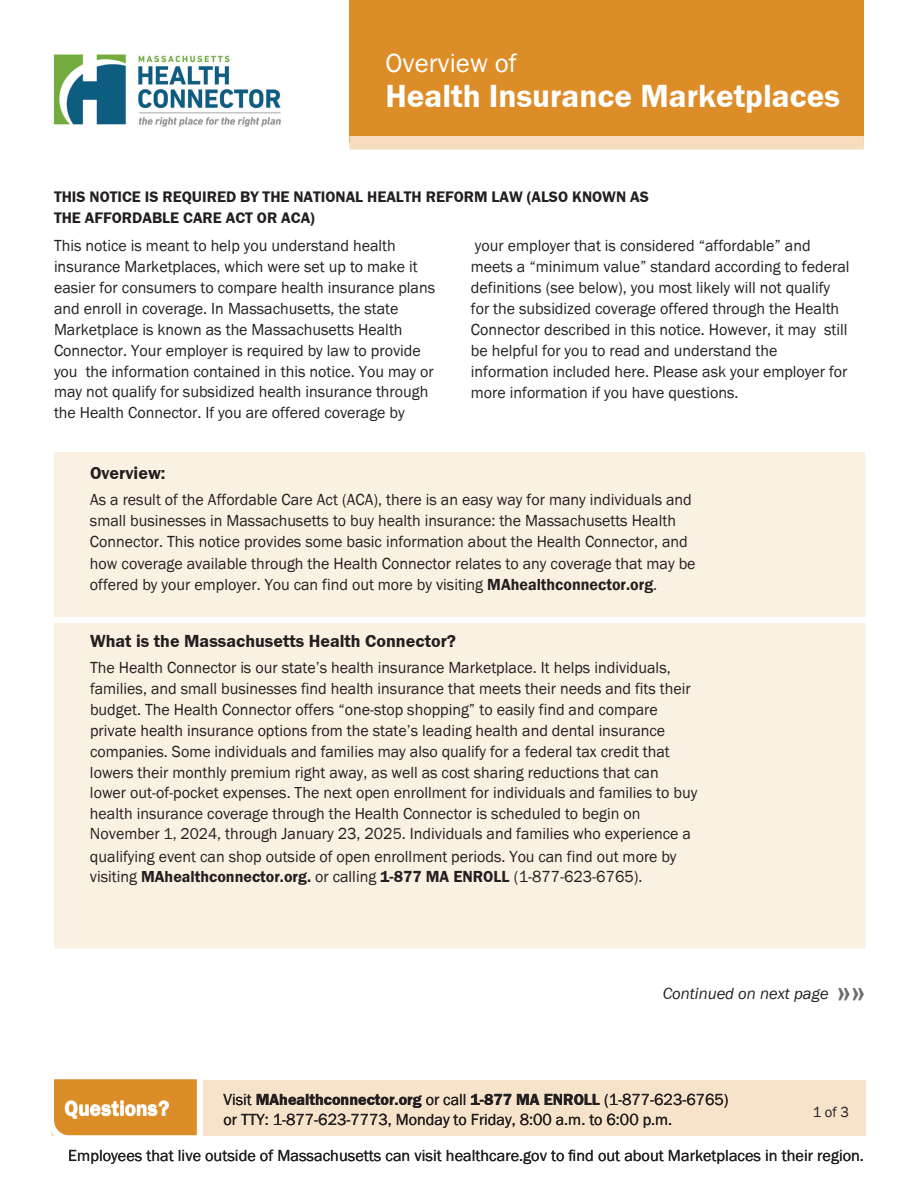
<style>
.page{position:relative;width:918px;height:1188px;background:#fff}
.page>*{position:absolute;margin:0;border:0;box-sizing:border-box;transform-origin:0 0}
.t1{font:42px "Franklin Gothic URW Dem";color:#6c6d70}
.t2{font:33px "Franklin Gothic URW Dem";color:#fff}
.t3{font:27px "Franklin Gothic URW Boo";color:#fff}
.t4{font:600 21px "Franklin Gothic";color:#fff}
.t5{font:18px "Franklin Gothic URW Dem";color:#231f20}
.t6{font:16.5px/20.9px "Franklin Gothic URW Boo";color:#231f20}
.t7{font:16.5px "Franklin Gothic URW Dem";color:#231f20}
.t8{font:16.5px "Franklin Gothic URW Boo Ita";color:#231f20}
.t9{font:15.75px/21px "Franklin Gothic URW Dem";color:#231f20}
.t10{font:15px "Franklin Gothic URW Boo";color:#231f20}
.s1{font-family:"Franklin Gothic";font-weight:600}
.s2{font-size:16.2px}
.s3{font-family:"Franklin Gothic URW Dem"}
.s4{font-family:"Franklin Gothic URW Boo"}
</style>
<div class="page">
<div style="left:350px;top:0;width:514px;height:143px;background:#dd8d27"></div>
<div style="left:350px;top:136px;width:514px;height:13px;background:#f6ddbe"></div>
<div style="left:51px;top:1080px;width:814px;height:55px;background:#f7e3ca"></div>
<svg style="left:51px;top:1079px;width:155px;height:57px;background:#e0973b"></svg>
<img style="left:53px;top:54px;width:228px;height:73px">
<div style="left:54px;top:452px;width:811px;height:497px;background:#fbf1e3"></div>
<div style="left:54px;top:617px;width:811px;height:6px;background:#fff"></div>
<h1 class="t3" style="left:386px;top:46px;width:133px">Overview of</h1>
<h1 class="t2" style="left:386px;top:75px;width:456px">Health Insurance Marketplaces</h1>
<h2 class="t9" style="left:54px;top:186px;width:596px">THIS NOTICE IS REQUIRED BY THE NATIONAL HEALTH REFORM LAW (ALSO KNOWN AS<br>THE AFFORDABLE CARE ACT OR ACA)</h2>
<p class="t6" style="left:54px;top:235px;width:383px">This notice is meant to help you understand health insurance Marketplaces, which were set up to make it easier for consumers to compare health insurance plans and enroll in coverage. In Massachusetts, the state Marketplace is known as the Massachusetts Health Connector. Your employer is required by law to provide you the information contained in this notice. You may or may not qualify for subsidized health insurance through the Health Connector. If you are offered coverage by</p>
<p class="t6" style="left:471px;top:235px;width:380px">your employer that is considered “affordable” and meets a “minimum value” standard according to federal definitions (see below), you most likely will not qualify for the subsidized coverage offered through the Health Connector described in this notice. However, it may still be helpful for you to read and understand the information included here. Please ask your employer for more information if you have questions.</p>
<p class="t5" style="left:90px;top:462px;width:77px">Overview:</p>
<p class="t6" style="left:90px;top:488px;width:607px;line-height:21.3px">As a result of the Affordable Care Act (ACA), there is an easy way for many individuals and small businesses in Massachusetts to buy health insurance: the Massachusetts Health Connector. This notice provides some basic information about the Health Connector, and how coverage available through the Health Connector relates to any coverage that may be offered by your employer. You can find out more by visiting <span class="s1">MAhealthconnector.org</span>.</p>
<p class="t5" style="left:90px;top:630px;width:368px">What is the Massachusetts Health Connector?</p>
<p class="t6" style="left:90px;top:656px;width:609px">The Health Connector is our state’s health insurance Marketplace. It helps individuals, families, and small businesses find health insurance that meets their needs and fits their budget. The Health Connector offers “one-stop shopping” to easily find and compare private health insurance options from the state’s leading health and dental insurance companies. Some individuals and families may also qualify for a federal tax credit that lowers their monthly premium right away, as well as cost sharing reductions that can lower out-of-pocket expenses. The next open enrollment for individuals and families to buy health insurance coverage through the Health Connector is scheduled to begin on November <span class="s2">1, 2024</span>, through January 23, 202<span class="s2">5</span>. Individuals and families who experience a</p>
<p class="t6" style="left:90px;top:846px;width:588px;line-height:19.8px">qualifying event can shop outside of open enrollment periods. You can find out more by visiting <span class="s3">MAhealthconnector.org.</span> or calling <span class="s3">1-877 MA ENROLL</span> (1-877-623-6765).</p>
<p class="t8" style="left:663px;top:983px;width:167px">Continued on next page</p>
<h1 class="t1" style="left:837px;top:965px;width:30px">»»</h1>
<p class="t4" style="left:64px;top:1096px;width:106px">Questions?</p>
<p class="t7" style="left:224px;top:1089px;width:507px"><span class="s4">Visit</span> MAhealthconnector.org <span class="s4">or call</span> 1-877 MA ENROLL <span class="s4">(1-877-623-6765)</span></p>
<p class="t10" style="left:813px;top:1103px;width:38px">1 of 23</p>
<p class="t6" style="left:224px;top:1108px;width:450px">or TTY: 1-877-623-7773, Monday to Friday, 8:00 a.m. to 6:00 p.m.</p>
<p class="t6" style="left:68px;top:1145px;width:797px">Employees that live outside of Massachusetts can visit healthcare.gov to find out about Marketplaces in their region.</p>
</div>
